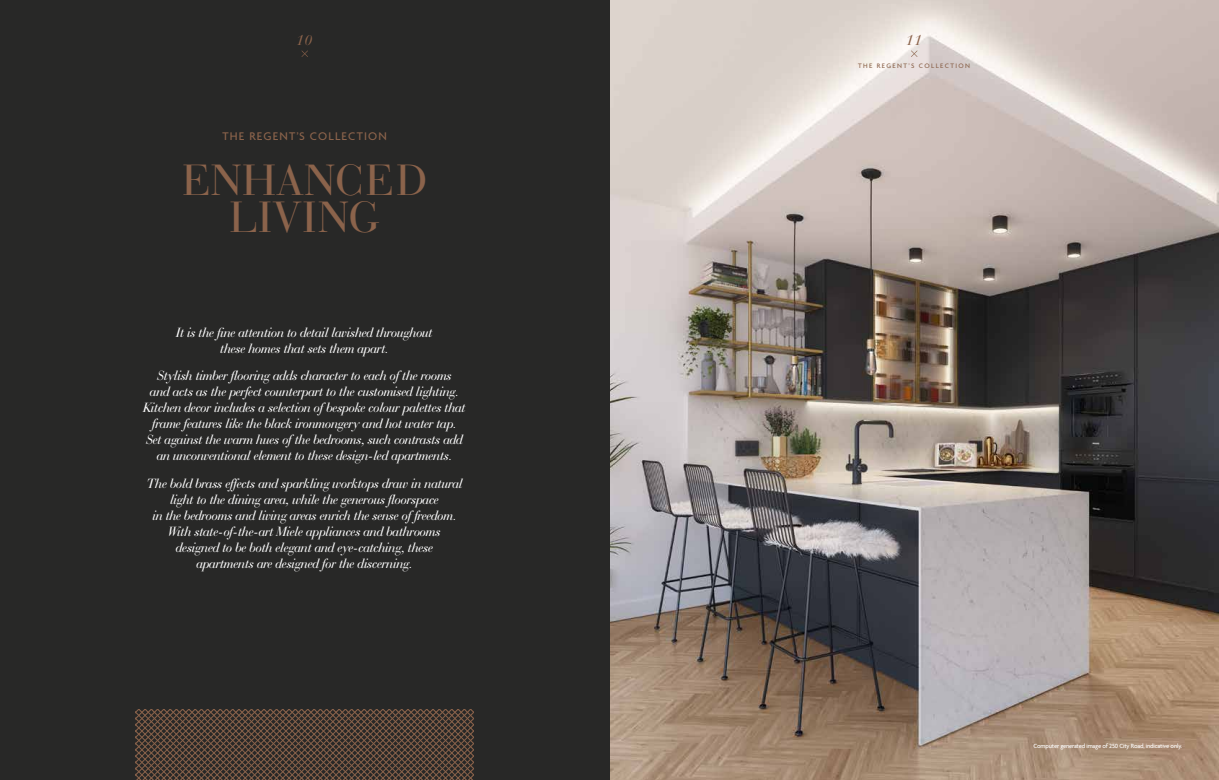
<style>
.page{position:relative;width:1219px;height:780px;background:#fff}
.page>*{position:absolute;margin:0;border:0;box-sizing:border-box;transform-origin:0 0}
.t1{font:45.9px/37.8px "Bauer Bodoni BT";letter-spacing:.05em;color:#8b634b;text-align:center}
.t2{font:italic 15px "Bauer Bodoni BT";color:#8b634b}
.t3{font:italic 14px/16px "Bauer Bodoni BT";letter-spacing:-.01em;color:#fff;text-align:center}
.t4{font:500 12px "Agenda";letter-spacing:.1em;color:#8b634b}
.t5{font:500 7px "Agenda";letter-spacing:.2em;color:#8b634b}
.t6{font:500 6.5px "Agenda";letter-spacing:-.025em;color:#fff}
</style>
<div class="page">
<img style="left:609px;top:0;width:610px;height:780px">
<div style="left:0;top:0;width:609px;height:780px;background:#282827"></div>
<svg style="left:136px;top:709px;width:338px;height:71px"></svg>
<svg style="left:301px;top:50px;width:7px;height:7px"></svg>
<svg style="left:911px;top:50px;width:6px;height:7px"></svg>
<p class="t2" style="left:297px;top:31px;width:17px">10</p>
<p class="t2" style="left:906px;top:31px;width:17px">11</p>
<p class="t4" style="left:222px;top:129px;width:166px">THE REGENT’S COLLECTION</p>
<h1 class="t1" style="left:183px;top:160px;width:245px">ENHANCED<br>LIVING</h1>
<p class="t3" style="left:177px;top:324px;width:258px">It is the fine attention to detail lavished throughout these homes that sets them apart.</p>
<p class="t3" style="left:144px;top:367px;width:324px">Stylish timber flooring adds character to each of the rooms<br>and acts as the perfect counterpart to the customised lighting.<br>Kitchen decor includes a selection of bespoke colour palettes that frame features like the black ironmongery and hot water tap.<br>Set against the warm hues of the bedrooms, such contrasts add an unconventional element to these design-led apartments.</p>
<p class="t3" style="left:147px;top:474px;width:318px">The bold brass effects and sparkling worktops draw in natural light to the dining area, while the generous floorspace<br>in the bedrooms and living areas enrich the sense of freedom.<br>With state-of-the-art Miele appliances and bathrooms designed to be both elegant and eye-catching, these apartments are designed for the discerning.</p>
<p class="t5" style="left:858px;top:61px;width:113px">THE REGENT’S COLLECTION</p>
<p class="t6" style="left:1033px;top:742px;width:150px">Computer generated image of 250 City Road, indicative only.</p>
</div>
